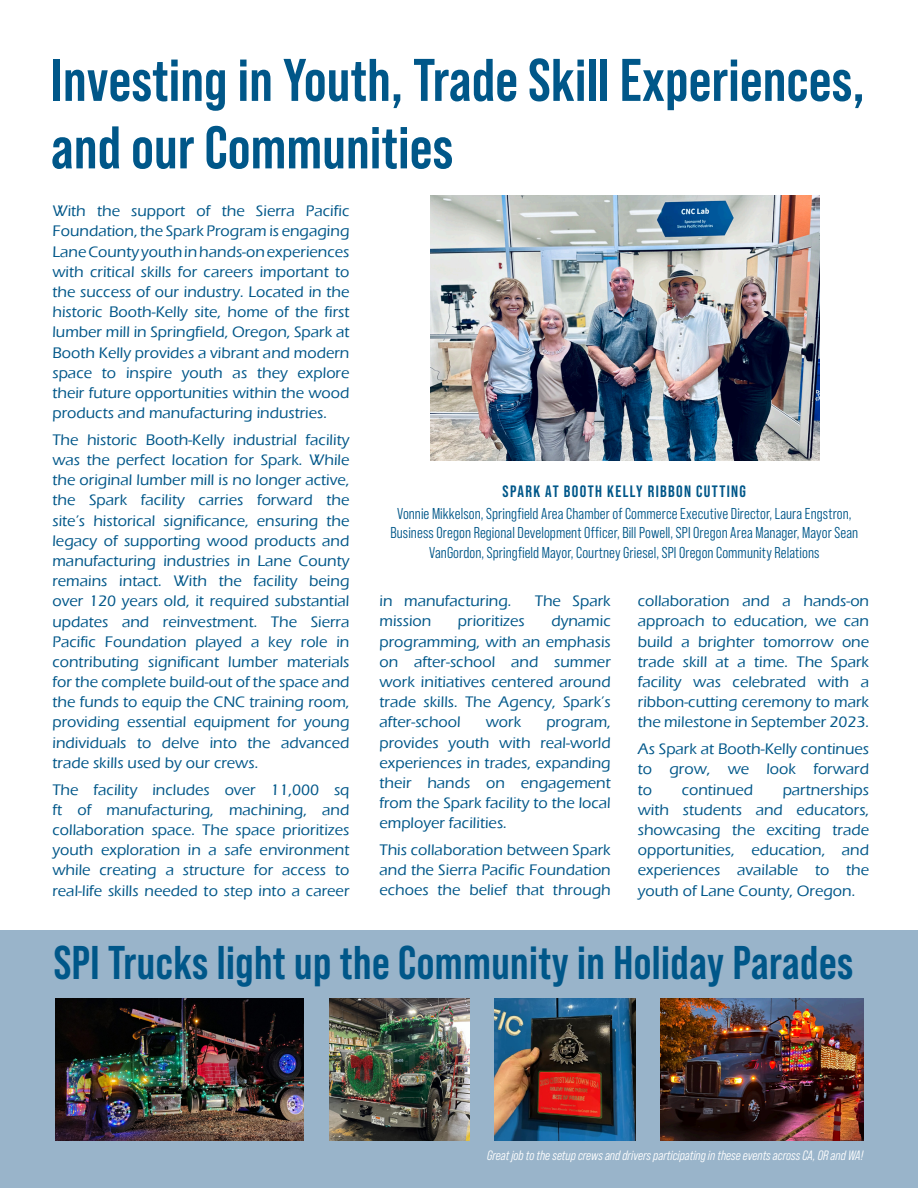
<style>
.page{position:relative;width:918px;height:1188px;background:#fff}
.page>*{position:absolute;margin:0;border:0;box-sizing:border-box;transform-origin:0 0}
.Inner_Page_Headline_style_2{font:700 60px/67.5px "Bebas Neue Pro";letter-spacing:.005em;color:#005789}
.Inner_Page_Headline_style_2-2{font:700 47.25px "Bebas Neue Pro";letter-spacing:.01em;color:#005789}
.Quotes{font:700 16.5px "Bebas Neue Pro";letter-spacing:.08em;color:#005789}
.t1{font:500 15.75px/20.1px "Eras ITC";color:#005789;text-align:justify}
.Quotes-2{font:15.75px/19.5px "Bebas Neue Pro Middle";letter-spacing:.005em;color:#005789;text-align:center}
.t2{font:italic 13.5px "Bebas Neue Pro Middle";color:#fff}
</style>
<div class="page">
<img style="left:430px;top:196px;width:389px;height:264px">
<div style="left:0;top:930px;width:918px;height:258px;background:#99b4ca"></div>
<img style="left:55px;top:999px;width:248px;height:141px">
<img style="left:329px;top:999px;width:140px;height:141px">
<img style="left:495px;top:999px;width:140px;height:141px">
<img style="left:661px;top:999px;width:202px;height:141px">
<p class="Inner_Page_Headline_style_2" style="left:51px;top:46px;width:815px">Investing in Youth, Trade Skill Experiences, and our Communities</p>
<p class="t1" style="left:52px;top:201px;width:299px">With the support of the Sierra Pacific Foundation, the Spark Program is engaging Lane County youth in hands-on experiences with critical skills for careers important to the success of our industry. Located in the historic Booth-Kelly site, home of the first lumber mill in Springfield, Oregon, Spark at Booth Kelly provides a vibrant and modern space to inspire youth as they explore their future opportunities within the wood products and manufacturing industries.</p>
<p class="t1" style="left:52px;top:430px;width:299px">The historic Booth-Kelly industrial facility was the perfect location for Spark. While the original lumber mill is no longer active, the Spark facility carries forward the site’s historical significance, ensuring the legacy of supporting wood products and manufacturing industries in Lane County remains intact. With the facility being over 120 years old, it required substantial updates and reinvestment. The Sierra Pacific Foundation played a key role in contributing significant lumber materials for the complete build-out of the space and the funds to equip the CNC training room, providing essential equipment for young individuals to delve into the advanced trade skills used by our crews.</p>
<p class="t1" style="left:52px;top:780px;width:299px">The facility includes over 11,000 sq ft of manufacturing, machining, and collaboration space. The space prioritizes youth exploration in a safe environment while creating a structure for access to real-life skills needed to step into a career</p>
<p class="Quotes" style="left:503px;top:481px;width:245px">SPARK AT BOOTH KELLY RIBBON CUTTING</p>
<p class="Quotes-2" style="left:390px;top:504px;width:469px">Vonnie Mikkelson, Springfield Area Chamber of Commerce Executive Director, Laura Engstron,<br>Business Oregon Regional Development Officer, Bill Powell, SPI Oregon Area Manager, Mayor Sean<br>VanGordon, Springfield Mayor, Courtney Griesel, SPI Oregon Community Relations</p>
<p class="t1" style="left:380px;top:591px;width:133px">in manufacturing.</p>
<p class="t1" style="left:535px;top:591px;width:78px">The Spark</p>
<p class="t1" style="left:380px;top:611px;width:53px">mission</p>
<p class="t1" style="left:458px;top:611px;width:68px">prioritizes</p>
<p class="t1" style="left:380px;top:611px;width:233px;text-indent:172px">dynamic programming, with an emphasis on after-school and summer work initiatives centered around trade skills. The Agency, Spark’s after-school</p>
<p class="t1" style="left:486px;top:712px;width:37px">work</p>
<p class="t1" style="left:380px;top:712px;width:233px;text-indent:167px">program, provides youth with real-world experiences in trades, expanding their hands on engagement from the Spark facility to the local employer facilities.</p>
<p class="t1" style="left:380px;top:840px;width:233px">This collaboration between Spark and the Sierra Pacific Foundation echoes the belief that through</p>
<p class="t1" style="left:638px;top:591px;width:233px">collaboration and a hands-on approach to education, we can build a brighter tomorrow one trade skill at a time. The Spark facility was celebrated with a ribbon-cutting ceremony to mark the milestone in September 2023.</p>
<p class="t1" style="left:638px;top:739px;width:233px">As Spark at Booth-Kelly continues to grow, we look forward to</p>
<p class="t1" style="left:638px;top:779px;width:233px;text-indent:145px">partnerships with students and educators, showcasing the exciting trade opportunities, education, and experiences available to the youth of Lane County, Oregon.</p>
<p class="t1" style="left:682px;top:780px;width:73px">continued</p>
<p class="Inner_Page_Headline_style_2-2" style="left:54px;top:936px;width:801px">SPI Trucks light up the Community in Holiday Parades</p>
<p class="t2" style="left:487px;top:1147px;width:378px">Great job to the setup crews and drivers participating in these events across CA, OR and WA!</p>
</div>
